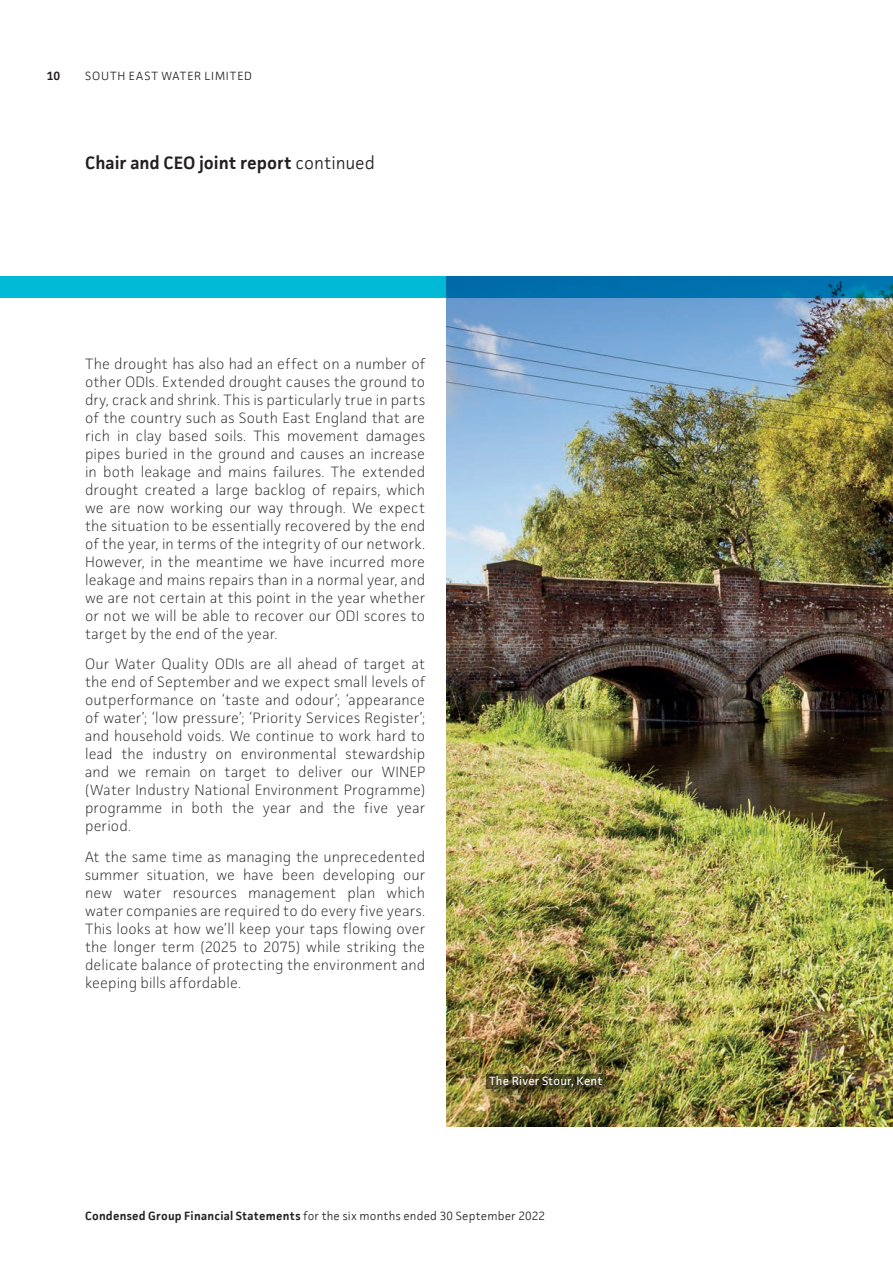
<style>
.page{position:relative;width:893px;height:1263px;background:#fff}
.page>*{position:absolute;margin:0;border:0;box-sizing:border-box;transform-origin:0 0}
.t1{font:600 18px "Facit";color:#231f20}
._2022_Body_Copy_10pt{font:200 15px/18px "Facit";letter-spacing:.005em;color:#231f20;text-align:justify}
.t2{font:300 12px "Facit";letter-spacing:.02em;color:#231f20}
.t3{font:300 12px "Facit";letter-spacing:.075em;color:#231f20}
._2022_Captions_-_8pt{font:12px "Facit";letter-spacing:.015em;color:#fff}
.t4{font:600 12px "Facit";color:#231f20}
.s1{font-weight:300}
.s2{font-weight:600}
</style>
<div class="page">
<img style="left:446px;top:298px;width:447px;height:829px">
<svg style="left:0;top:276px;width:893px;height:22px;background:#0094bf"></svg>
<div style="left:485px;top:1070px;width:136px;height:31px;background:#231f20;opacity:.4"></div>
<svg style="left:486px;top:1074px;width:120px;height:14px;background:#484321"></svg>
<p class="t4" style="left:47px;top:68px;width:15px">10</p>
<p class="t3" style="left:85px;top:69px;width:169px">SOUTH EAST WATER LIMITED</p>
<p class="t1" style="left:85px;top:151px;width:291px">Chair and CEO joint report <span class="s1">continued</span></p>
<p class="_2022_Body_Copy_10pt" style="left:85px;top:354px;width:342px">The drought has also had an effect on a number of other ODIs. Extended drought causes the ground to dry, crack and shrink. This is particularly true in parts of the country such as South East England that are rich in clay based soils. This movement damages pipes buried in the ground and causes an increase in both leakage and mains failures. The extended drought created a large backlog of repairs, which we are now working our way through. We expect the situation to be essentially recovered by the end of the year, in terms of the integrity of our network.<br>However, in the meantime we have incurred more leakage and mains repairs than in a normal year, and we are not certain at this point in the year whether or not we will be able to recover our ODI scores to target by the end of the year.</p>
<p class="_2022_Body_Copy_10pt" style="left:85px;top:655px;width:342px">Our Water Quality ODIs are all ahead of target at the end of September and we expect small levels of outperformance on ‘taste and odour’; ‘appearance of water’; ‘low pressure’; ‘Priority Services Register’; and household voids. We continue to work hard to lead the industry on environmental stewardship and we remain on target to deliver our WINEP (Water Industry National Environment Programme) programme in both the year and the five year period.</p>
<p class="_2022_Body_Copy_10pt" style="left:85px;top:848px;width:342px">At the same time as managing the unprecedented summer situation, we have been developing our new water resources management plan which water companies are required to do every five years.<br>This looks at how we’ll keep your taps flowing over the longer term (2025 to 2075) while striking the delicate balance of protecting the environment and keeping bills affordable.</p>
<p class="_2022_Captions_-_8pt" style="left:489px;top:1073px;width:115px">The River Stour, Kent</p>
<p class="t2" style="left:85px;top:1208px;width:461px"><span class="s2">Condensed Group Financial Statements</span> for the six months ended 30 September 2022</p>
</div>
